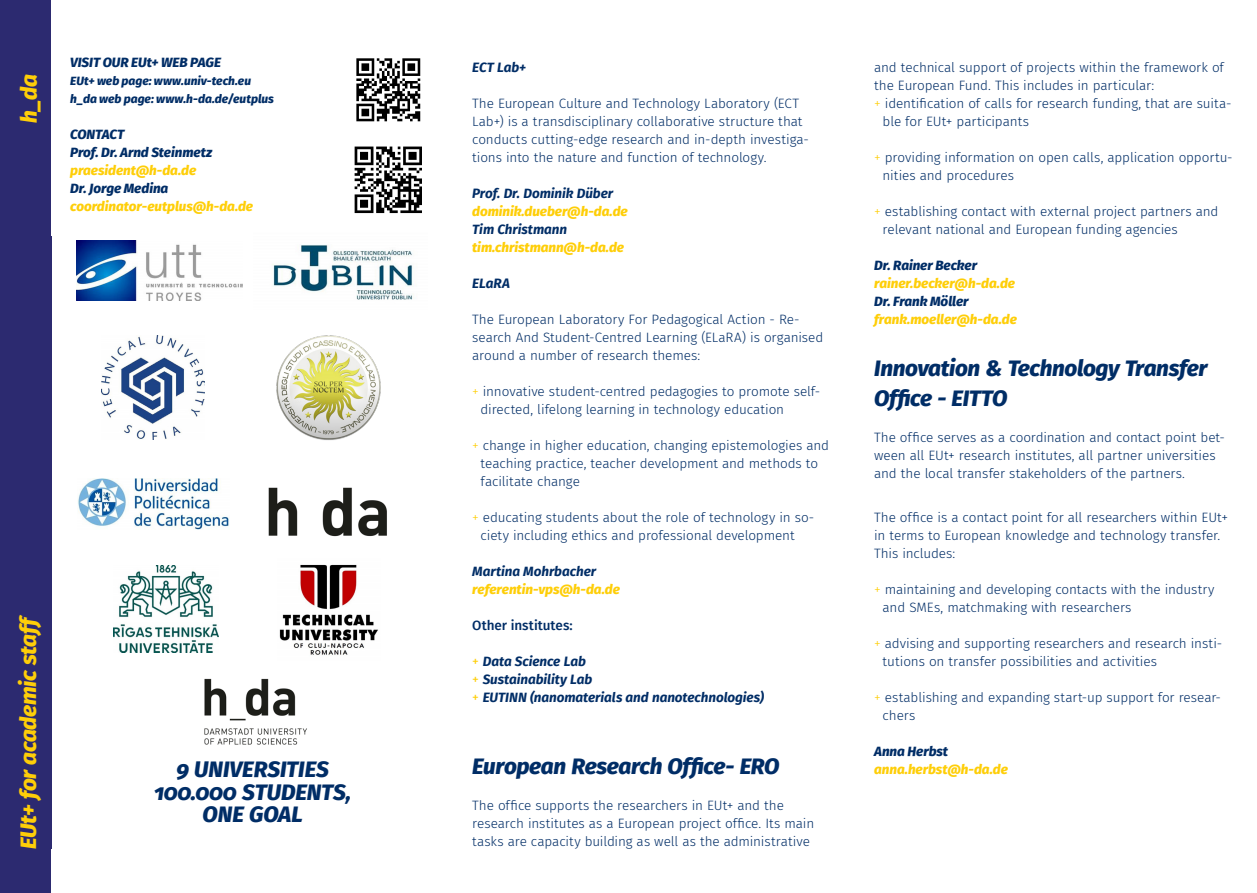
<style>
.page{position:relative;width:1257px;height:893px;background:#fff}
.page>*{position:absolute;margin:0;border:0;box-sizing:border-box;transform-origin:0 0}
._0_Überschrift{font:italic 800 22.5px "Fira Sans";letter-spacing:-.015em;color:#002d66}
._0_Überschrift_Display{font:italic 800 22.5px "Fira Sans";letter-spacing:-.005em;color:#002d66}
._0_Fließtext{font:italic 800 22.5px "Fira Sans";letter-spacing:-.015em;color:#002d66}
._0_Überschrift-2{font:italic 800 22.5px "Fira Sans";letter-spacing:-.015em;color:#fece08}
._0_Fließtext-2{font:300 13.5px/18px "Fira Sans";letter-spacing:-.01em;color:#002d66}
._0_Fließtext-3{font:italic 800 13.5px "Fira Sans";letter-spacing:-.005em;color:#fece08}
._0_Überschrift-3{font:300 13.5px/18px "Fira Sans";letter-spacing:-.005em;color:#002d66}
._0_Fließtext-4{font:italic 700 13.5px "Fira Sans";letter-spacing:-.005em;color:#002d66}
.t1{font:italic 800 13.5px "Fira Sans";letter-spacing:-.005em;color:#002d66}
._0_Fließtext-5{font:500 13.5px "Fira Sans";color:#002d66}
.t2{font:italic 800 12px "Fira Sans";color:#002d66}
.s1{color:#fece08}
.s2{font-weight:400;font-style:normal;color:#fece08}
</style>
<div class="page">
<div style="left:0;top:0;width:51px;height:893px;background:#2c2a70"></div>
<img style="left:356px;top:58px;width:65px;height:64px">
<img style="left:354px;top:146px;width:68px;height:68px">
<img style="left:113px;top:565px;width:105px;height:88px">
<img style="left:279px;top:564px;width:99px;height:91px">
<img style="left:102px;top:336px;width:103px;height:103px">
<img style="left:268px;top:487px;width:119px;height:50px">
<img style="left:204px;top:678px;width:103px;height:67px">
<img style="left:276px;top:335px;width:105px;height:105px">
<img style="left:272px;top:244px;width:142px;height:56px">
<img style="left:78px;top:478px;width:151px;height:52px">
<img style="left:77px;top:241px;width:165px;height:59px">
<p class="_0_Überschrift-2" style="left:10px;top:123px;width:51px;rotate:-90deg">h_da</p>
<p class="t1" style="left:70px;top:50px;width:152px">VISIT OUR EUt+ WEB PAGE</p>
<p class="t2" style="left:70px;top:70px;width:182px">EUt+ web page: www.univ-tech.eu</p>
<p class="t2" style="left:70px;top:88px;width:205px">h_da web page: www.h-da.de/eutplus</p>
<p class="t1" style="left:70px;top:122px;width:56px">CONTACT</p>
<p class="t1" style="left:70px;top:140px;width:144px">Prof. Dr. Arnd Steinmetz</p>
<p class="_0_Fließtext-3" style="left:70px;top:158px;width:128px">praesident@h-da.de</p>
<p class="t1" style="left:70px;top:176px;width:100px">Dr. Jorge Medina</p>
<p class="_0_Fließtext-3" style="left:70px;top:194px;width:184px">coordinator-eutplus@h-da.de</p>
<p class="_0_Überschrift-2" style="left:9px;top:849px;width:238px;rotate:-90deg">EUt+ for academic staff</p>
<p class="_0_Überschrift_Display" style="left:176px;top:750px;width:154px">9 UNIVERSITIES</p>
<p class="_0_Überschrift_Display" style="left:154px;top:772px;width:198px">100.000 STUDENTS,</p>
<p class="_0_Überschrift_Display" style="left:203px;top:795px;width:102px">ONE GOAL</p>
<p class="_0_Fließtext-4" style="left:472px;top:56px;width:56px">ECT Lab+</p>
<p class="_0_Fließtext-2" style="left:472px;top:94px;width:338px">The European Culture and Technology Laboratory (ECT Lab+) is a transdisciplinary collaborative structure that conducts cutting-edge research and in-depth investiga&shy;tions into the nature and function of technology.</p>
<p class="_0_Fließtext-4" style="left:472px;top:182px;width:142px">Prof. Dr. Dominik Düber</p>
<p class="_0_Fließtext-3" style="left:472px;top:200px;width:157px">dominik.dueber@h-da.de</p>
<p class="_0_Fließtext-4" style="left:472px;top:218px;width:96px">Tim Christmann</p>
<p class="_0_Fließtext-3" style="left:472px;top:236px;width:153px">tim.christmann@h-da.de</p>
<p class="_0_Fließtext-4" style="left:472px;top:272px;width:39px">ELaRA</p>
<p class="_0_Fließtext-2" style="left:472px;top:310px;width:353px">The European Laboratory For Pedagogical Action - Re&shy;search And Student-Centred Learning (ELaRA) is organised around a number of research themes:</p>
<p class="_0_Fließtext-2" style="left:472px;top:382px;width:349px"><span class="s1">+</span> innovative student-centred pedagogies to promote self-</p>
<p class="_0_Fließtext-2" style="left:480px;top:400px;width:305px">directed, lifelong learning in technology education</p>
<p class="_0_Fließtext-2" style="left:472px;top:436px;width:358px"><span class="s1">+</span> change in higher education, changing epistemologies and</p>
<p class="_0_Fließtext-2" style="left:480px;top:454px;width:339px">teaching practice, teacher development and methods to</p>
<p class="_0_Fließtext-2" style="left:480px;top:472px;width:101px">facilitate change</p>
<p class="_0_Fließtext-2" style="left:472px;top:508px;width:343px"><span class="s1">+</span> educating students about the role of technology in so-</p>
<p class="_0_Fließtext-2" style="left:480px;top:526px;width:315px">ciety including ethics and professional development</p>
<p class="_0_Fließtext-4" style="left:472px;top:560px;width:125px">Martina Mohrbacher</p>
<p class="_0_Fließtext-3" style="left:472px;top:578px;width:149px">referentin-vps@h-da.de</p>
<p class="_0_Fließtext-5" style="left:472px;top:614px;width:102px">Other institutes:</p>
<p class="_0_Fließtext-4" style="left:472px;top:650px;width:115px"><span class="s2">+</span> Data Science Lab</p>
<p class="_0_Fließtext-4" style="left:472px;top:668px;width:122px"><span class="s2">+</span> Sustainability Lab</p>
<p class="_0_Fließtext-4" style="left:472px;top:686px;width:293px"><span class="s2">+</span> EUTINN (nanomaterials and nanotechnologies)</p>
<p class="_0_Fließtext" style="left:472px;top:747px;width:309px">European Research Office- ERO</p>
<p class="_0_Fließtext-2" style="left:472px;top:796px;width:343px">The office supports the researchers in EUt+ and the research institutes as a European project office. Its main tasks are capacity building as well as the administrative</p>
<p class="_0_Fließtext-2" style="left:874px;top:58px;width:351px">and technical support of projects within the framework of the European Fund. This includes in particular:</p>
<p class="_0_Fließtext-2" style="left:874px;top:94px;width:359px"><span class="s1">+</span> identification of calls for research funding, that are suita-</p>
<p class="_0_Fließtext-2" style="left:882px;top:112px;width:148px">ble for EUt+ participants</p>
<p class="_0_Fließtext-2" style="left:874px;top:148px;width:360px"><span class="s1">+</span> providing information on open calls, application opportu-</p>
<p class="_0_Fließtext-2" style="left:882px;top:166px;width:133px">nities and procedures</p>
<p class="_0_Fließtext-2" style="left:874px;top:202px;width:346px"><span class="s1">+</span> establishing contact with external project partners and</p>
<p class="_0_Fließtext-2" style="left:882px;top:220px;width:297px">relevant national and European funding agencies</p>
<p class="t1" style="left:874px;top:254px;width:104px">Dr. Rainer Becker</p>
<p class="_0_Fließtext-3" style="left:874px;top:272px;width:142px">rainer.becker@h-da.de</p>
<p class="t1" style="left:874px;top:290px;width:96px">Dr. Frank Möller</p>
<p class="_0_Fließtext-3" style="left:874px;top:308px;width:144px">frank.moeller@h-da.de</p>
<p class="_0_Überschrift" style="left:874px;top:348px;width:335px">Innovation &amp; Technology Transfer</p>
<p class="_0_Überschrift" style="left:874px;top:378px;width:135px">Office - EITTO</p>
<p class="_0_Überschrift-3" style="left:874px;top:428px;width:352px">The office serves as a coordination and contact point bet&shy;ween all EUt+ research institutes, all partner universities and the local transfer stakeholders of the partners.</p>
<p class="_0_Fließtext-2" style="left:874px;top:508px;width:355px">The office is a contact point for all researchers within EUt+ in terms to European knowledge and technology transfer.<br>This includes:</p>
<p class="_0_Fließtext-2" style="left:874px;top:580px;width:342px"><span class="s1">+</span> maintaining and developing contacts with the industry</p>
<p class="_0_Fließtext-2" style="left:882px;top:598px;width:250px">and SMEs, matchmaking with researchers</p>
<p class="_0_Fließtext-2" style="left:874px;top:634px;width:349px"><span class="s1">+</span> advising and supporting researchers and research insti-</p>
<p class="_0_Fließtext-2" style="left:882px;top:652px;width:276px">tutions on transfer possibilities and activities</p>
<p class="_0_Fließtext-2" style="left:874px;top:688px;width:348px"><span class="s1">+</span> establishing and expanding start-up support for resear-</p>
<p class="_0_Fließtext-2" style="left:882px;top:706px;width:34px">chers</p>
<p class="t1" style="left:874px;top:740px;width:75px">Anna Herbst</p>
<p class="_0_Fließtext-3" style="left:874px;top:758px;width:135px">anna.herbst@h-da.de</p>
</div>
